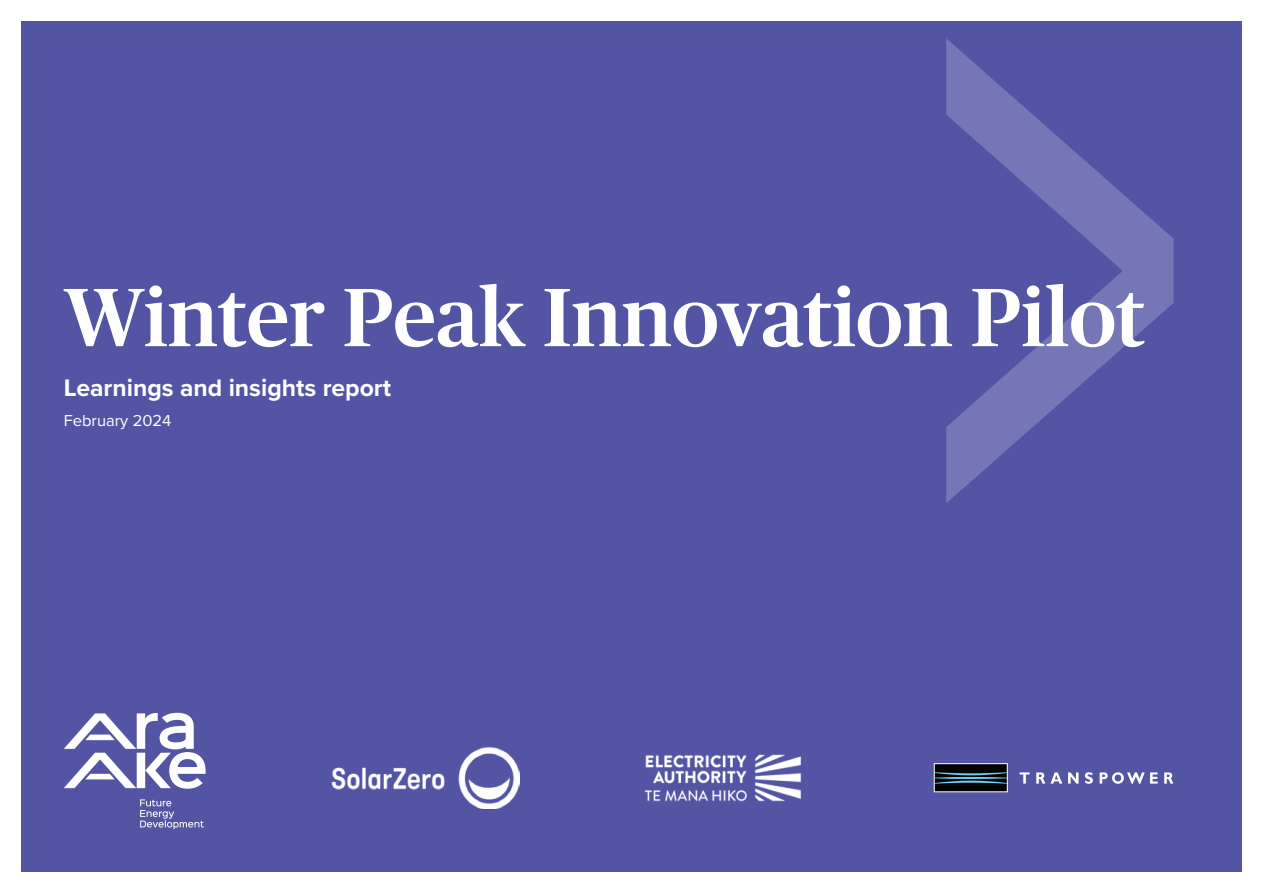
<style>
.page{position:relative;width:1263px;height:893px;background:#fff}
.page>*{position:absolute;margin:0;border:0;box-sizing:border-box;transform-origin:0 0}
.t1{font:500 82.5px "Publico Headline";color:#fff}
.t2{font:700 24.75px "Proxima Nova";color:#fff}
.t3{font:16.5px "Proxima Nova";color:#fff}
</style>
<div class="page">
<div style="left:21px;top:21px;width:1221px;height:851px;background:#5355a4"></div>
<svg style="left:140px;top:799px;width:64px;height:30px"></svg>
<svg style="left:64px;top:713px;width:142px;height:76px"></svg>
<svg style="left:946px;top:39px;width:228px;height:464px"></svg>
<img style="left:331px;top:747px;width:188px;height:62px">
<img style="left:645px;top:754px;width:156px;height:48px">
<svg style="left:1019px;top:772px;width:10px;height:12px"></svg>
<svg style="left:1036px;top:772px;width:26px;height:12px"></svg>
<svg style="left:1068px;top:772px;width:10px;height:12px"></svg>
<svg style="left:1085px;top:772px;width:8px;height:12px"></svg>
<svg style="left:1100px;top:772px;width:58px;height:12px"></svg>
<svg style="left:1164px;top:772px;width:9px;height:12px"></svg>
<div style="left:934px;top:764px;width:73px;height:28px;background:#040503"></div>
<svg style="left:936px;top:772px;width:69px;height:12px"></svg>
<div style="left:934px;top:763px;width:73px;height:29px;border:1px solid #fff"></div>
<h1 class="t1" style="left:64px;top:259px;width:1082px">Winter Peak Innovation Pilot</h1>
<p class="t2" style="left:64px;top:369px;width:329px">Learnings and insights report</p>
<p class="t3" style="left:64px;top:408px;width:109px">February 2024</p>
</div>
